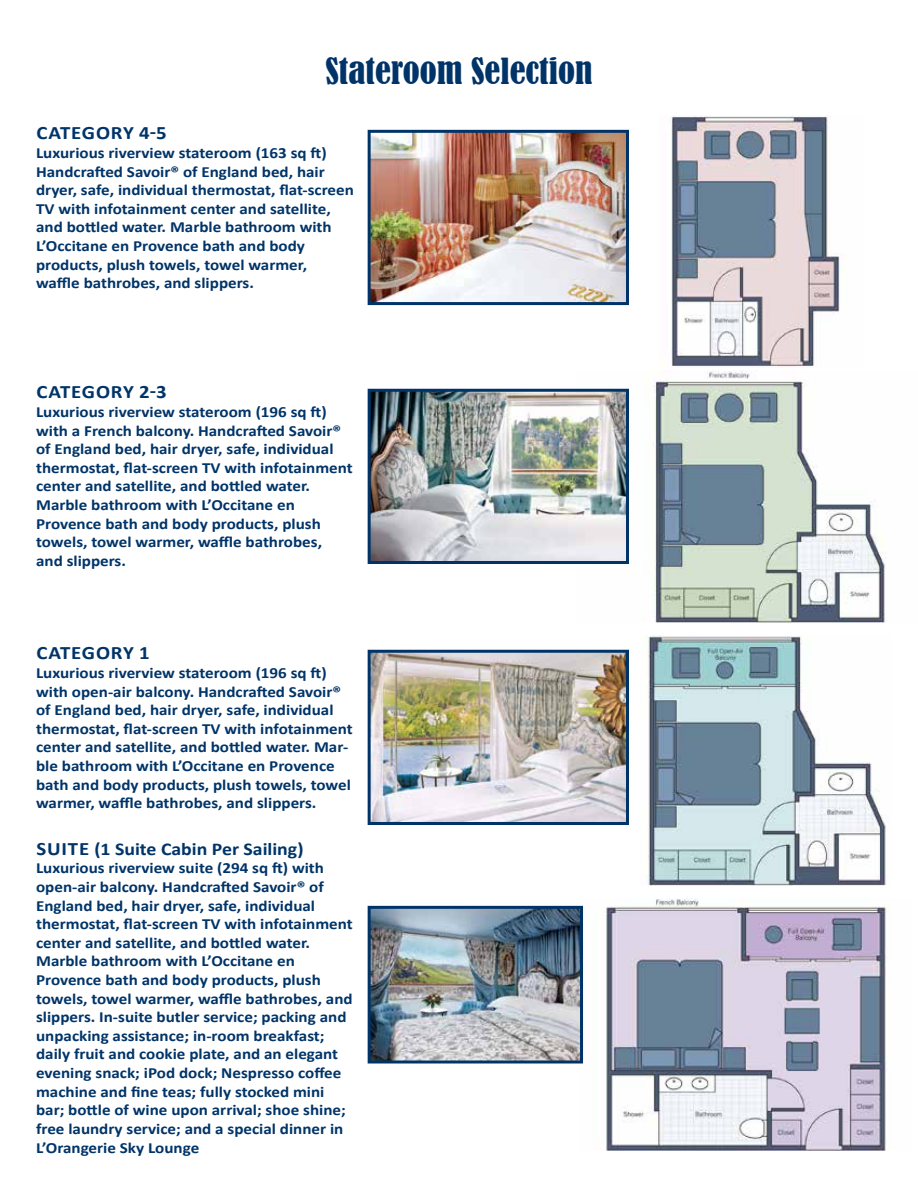
<style>
.page{position:relative;width:918px;height:1188px;background:#fff}
.page>*{position:absolute;margin:0;border:0;box-sizing:border-box;transform-origin:0 0}
.t1{font:condensed 33.75px "Bernard";color:#003468;scale:1.05 1}
.t2{font:700 18.9px "Calibri";letter-spacing:.04em;color:#003468;scale:1.1 1}
.t3{font:700 18px "Calibri";color:#003468;scale:1.1 1}
.t4{font:700 15.45px/18.6px "Calibri";color:#003468;scale:1.1 1}
.s1{font-size:18.9px}
</style>
<div class="page">
<img style="left:660px;top:115px;width:186px;height:252px">
<img style="left:372px;top:134px;width:253px;height:167px">
<div style="left:368px;top:130px;width:261px;height:175px;border:3px solid #003468"></div>
<img style="left:576px;top:370px;width:310px;height:252px">
<img style="left:372px;top:393px;width:253px;height:167px">
<div style="left:368px;top:389px;width:261px;height:175px;border:3px solid #003468"></div>
<img style="left:646px;top:635px;width:240px;height:251px">
<img style="left:372px;top:654px;width:253px;height:167px">
<div style="left:368px;top:650px;width:261px;height:175px;border:3px solid #003468"></div>
<img style="left:580px;top:898px;width:309px;height:252px">
<img style="left:372px;top:910px;width:207px;height:150px">
<div style="left:368px;top:906px;width:215px;height:158px;border:3px solid #003468"></div>
<h1 class="t1" style="left:325px;top:52px;width:256px">Stateroom Selection</h1>
<p class="t2" style="left:37px;top:121px;width:120px">CATEGORY 4-5</p>
<p class="t4" style="left:36px;top:144px;width:290px">Luxurious riverview stateroom (163 sq ft)<br>Handcrafted Savoir® of England bed, hair dryer, safe, individual thermostat, flat-screen TV with infotainment center and satellite, and bottled water. Marble bathroom with L’Occitane en Provence bath and body products, plush towels, towel warmer, waffle bathrobes, and slippers.</p>
<p class="t2" style="left:37px;top:380px;width:120px">CATEGORY 2-3</p>
<p class="t4" style="left:36px;top:403px;width:289px">Luxurious riverview stateroom (196 sq ft) with a French balcony. Handcrafted Savoir® of England bed, hair dryer, safe, individual thermostat, flat-screen TV with infotainment center and satellite, and bottled water.<br>Marble bathroom with L’Occitane en Provence bath and body products, plush towels, towel warmer, waffle bathrobes,<br>and slippers.</p>
<p class="t2" style="left:37px;top:641px;width:104px">CATEGORY 1</p>
<p class="t4" style="left:36px;top:664px;width:289px">Luxurious riverview stateroom (196 sq ft) with open-air balcony. Handcrafted Savoir® of England bed, hair dryer, safe, individual thermostat, flat-screen TV with infotainment center and satellite, and bottled water. Mar&shy;ble bathroom with L’Occitane en Provence bath and body products, plush towels, towel warmer, waffle bathrobes, and slippers.</p>
<p class="t3" style="left:37px;top:837px;width:244px"><span class="s1">SUITE</span> (1 Suite Cabin Per Sailing)</p>
<p class="t4" style="left:36px;top:859px;width:289px">Luxurious riverview suite (294 sq ft) with open-air balcony. Handcrafted Savoir® of England bed, hair dryer, safe, individual thermostat, flat-screen TV with infotainment center and satellite, and bottled water.<br>Marble bathroom with L’Occitane en Provence bath and body products, plush towels, towel warmer, waffle bathrobes, and slippers. In-suite butler service; packing and unpacking assistance; in-room breakfast; daily fruit and cookie plate, and an elegant evening snack; iPod dock; Nespresso coffee machine and fine teas; fully stocked mini bar; bottle of wine upon arrival; shoe shine; free laundry service; and a special dinner in L’Orangerie Sky Lounge</p>
</div>
